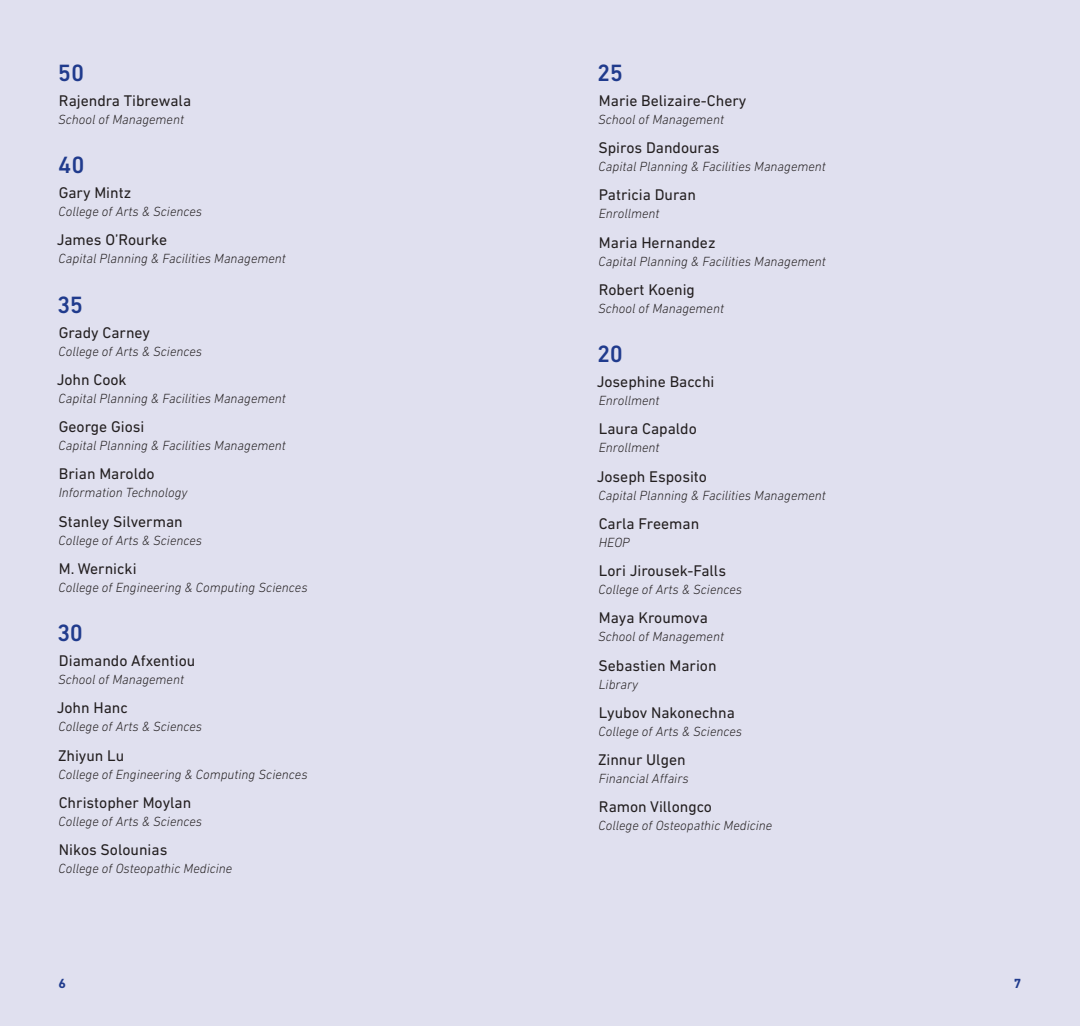
<style>
.page{position:relative;width:1080px;height:1026px;background:#e0e0ef}
.page>*{position:absolute;margin:0;border:0;box-sizing:border-box;transform-origin:0 0}
.Subtitle{font:500 24px "DIN Next LT Pro";letter-spacing:-.015em;color:#203b8d}
.Names{font:15.75px "DIN Next LT Pro";color:#231f20}
.Department{font:italic 300 13.5px "DIN Next LT Pro";color:#231f20}
.t1{font:700 13.5px "DIN Next LT Pro";color:#203b8d}
</style>
<div class="page">
<p class="Subtitle" style="left:58px;top:59px;width:28px">50</p>
<p class="Names" style="left:59px;top:91px;width:134px">Rajendra Tibrewala</p>
<p class="Department" style="left:58px;top:111px;width:127px">School of Management</p>
<p class="Subtitle" style="left:58px;top:151px;width:28px">40</p>
<p class="Names" style="left:59px;top:184px;width:74px">Gary Mintz</p>
<p class="Department" style="left:59px;top:204px;width:145px">College of Arts &amp; Sciences</p>
<p class="Names" style="left:57px;top:231px;width:112px">James O’Rourke</p>
<p class="Department" style="left:59px;top:251px;width:229px">Capital Planning &amp; Facilities Management</p>
<p class="Subtitle" style="left:57px;top:291px;width:27px">35</p>
<p class="Names" style="left:59px;top:323px;width:93px">Grady Carney</p>
<p class="Department" style="left:59px;top:343px;width:145px">College of Arts &amp; Sciences</p>
<p class="Names" style="left:57px;top:370px;width:71px">John Cook</p>
<p class="Department" style="left:59px;top:390px;width:229px">Capital Planning &amp; Facilities Management</p>
<p class="Names" style="left:59px;top:418px;width:87px">George Giosi</p>
<p class="Department" style="left:59px;top:438px;width:229px">Capital Planning &amp; Facilities Management</p>
<p class="Names" style="left:59px;top:465px;width:97px">Brian Maroldo</p>
<p class="Department" style="left:59px;top:485px;width:130px">Information Technology</p>
<p class="Names" style="left:59px;top:512px;width:126px">Stanley Silverman</p>
<p class="Department" style="left:59px;top:532px;width:145px">College of Arts &amp; Sciences</p>
<p class="Names" style="left:59px;top:559px;width:79px">M. Wernicki</p>
<p class="Department" style="left:59px;top:579px;width:251px">College of Engineering &amp; Computing Sciences</p>
<p class="Subtitle" style="left:57px;top:619px;width:27px">30</p>
<p class="Names" style="left:59px;top:652px;width:138px">Diamando Afxentiou</p>
<p class="Department" style="left:58px;top:672px;width:127px">School of Management</p>
<p class="Names" style="left:57px;top:699px;width:73px">John Hanc</p>
<p class="Department" style="left:59px;top:719px;width:145px">College of Arts &amp; Sciences</p>
<p class="Names" style="left:58px;top:746px;width:68px">Zhiyun Lu</p>
<p class="Department" style="left:59px;top:766px;width:251px">College of Engineering &amp; Computing Sciences</p>
<p class="Names" style="left:59px;top:793px;width:134px">Christopher Moylan</p>
<p class="Department" style="left:59px;top:813px;width:145px">College of Arts &amp; Sciences</p>
<p class="Names" style="left:59px;top:841px;width:110px">Nikos Solounias</p>
<p class="Department" style="left:59px;top:861px;width:175px">College of Osteopathic Medicine</p>
<p class="Subtitle" style="left:597px;top:59px;width:27px">25</p>
<p class="Names" style="left:599px;top:91px;width:149px">Marie Belizaire-Chery</p>
<p class="Department" style="left:598px;top:111px;width:127px">School of Management</p>
<p class="Names" style="left:599px;top:139px;width:123px">Spiros Dandouras</p>
<p class="Department" style="left:599px;top:159px;width:229px">Capital Planning &amp; Facilities Management</p>
<p class="Names" style="left:599px;top:186px;width:98px">Patricia Duran</p>
<p class="Department" style="left:599px;top:206px;width:62px">Enrollment</p>
<p class="Names" style="left:599px;top:233px;width:118px">Maria Hernandez</p>
<p class="Department" style="left:599px;top:253px;width:229px">Capital Planning &amp; Facilities Management</p>
<p class="Names" style="left:599px;top:280px;width:97px">Robert Koenig</p>
<p class="Department" style="left:598px;top:300px;width:127px">School of Management</p>
<p class="Subtitle" style="left:597px;top:340px;width:27px">20</p>
<p class="Names" style="left:597px;top:373px;width:119px">Josephine Bacchi</p>
<p class="Department" style="left:599px;top:393px;width:62px">Enrollment</p>
<p class="Names" style="left:599px;top:420px;width:99px">Laura Capaldo</p>
<p class="Department" style="left:599px;top:440px;width:62px">Enrollment</p>
<p class="Names" style="left:597px;top:467px;width:112px">Joseph Esposito</p>
<p class="Department" style="left:599px;top:487px;width:229px">Capital Planning &amp; Facilities Management</p>
<p class="Names" style="left:599px;top:514px;width:102px">Carla Freeman</p>
<p class="Department" style="left:599px;top:534px;width:33px">HEOP</p>
<p class="Names" style="left:599px;top:562px;width:129px">Lori Jirousek-Falls</p>
<p class="Department" style="left:599px;top:582px;width:145px">College of Arts &amp; Sciences</p>
<p class="Names" style="left:599px;top:609px;width:110px">Maya Kroumova</p>
<p class="Department" style="left:598px;top:629px;width:127px">School of Management</p>
<p class="Names" style="left:599px;top:656px;width:120px">Sebastien Marion</p>
<p class="Department" style="left:599px;top:676px;width:41px">Library</p>
<p class="Names" style="left:599px;top:703px;width:137px">Lyubov Nakonechna</p>
<p class="Department" style="left:599px;top:723px;width:145px">College of Arts &amp; Sciences</p>
<p class="Names" style="left:598px;top:751px;width:89px">Zinnur Ulgen</p>
<p class="Department" style="left:599px;top:771px;width:91px">Financial Affairs</p>
<p class="Names" style="left:599px;top:798px;width:115px">Ramon Villongco</p>
<p class="Department" style="left:599px;top:818px;width:175px">College of Osteopathic Medicine</p>
<p class="t1" style="left:58px;top:975px;width:9px">6</p>
<p class="t1" style="left:1014px;top:975px;width:9px">7</p>
</div>
